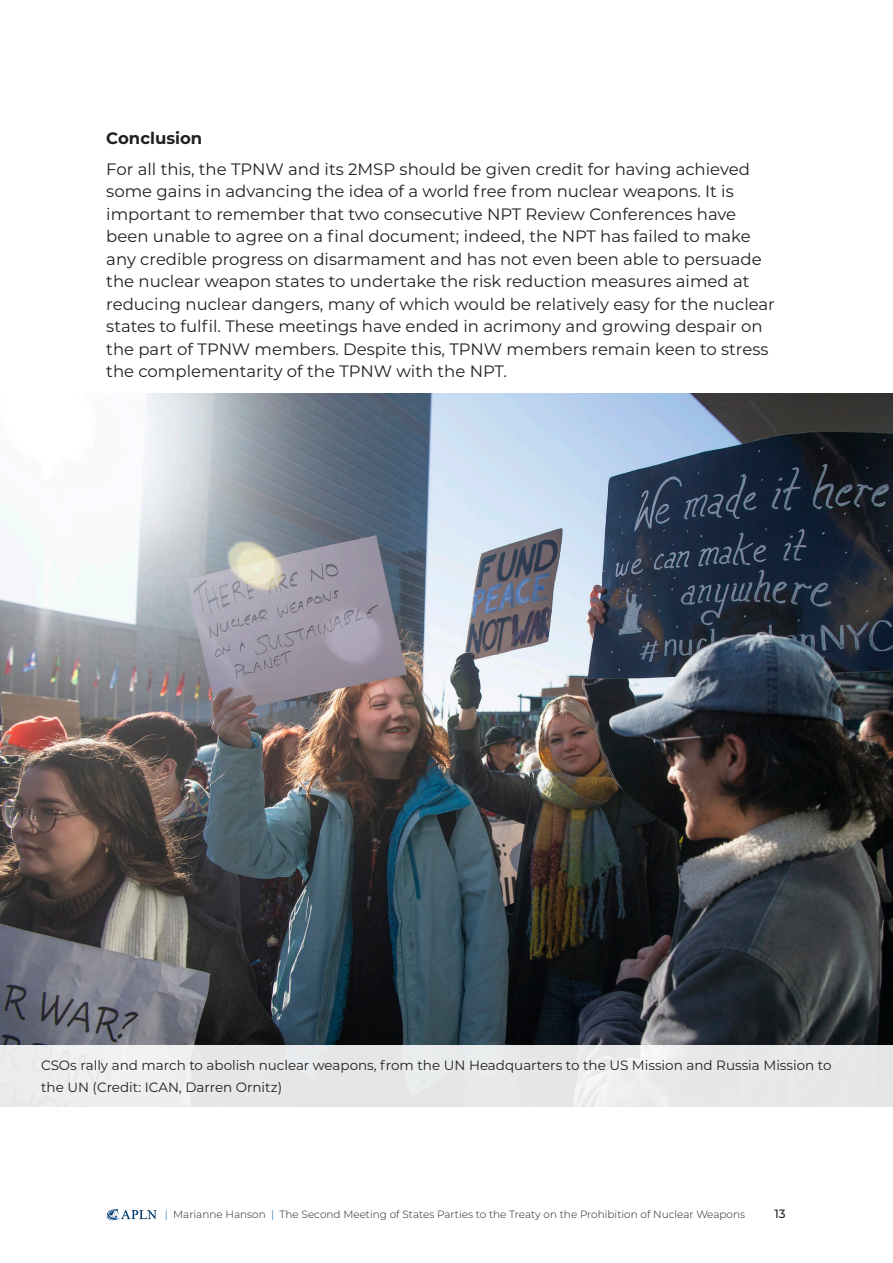
<style>
.page{position:relative;width:893px;height:1263px;background:#fff}
.page>*{position:absolute;margin:0;border:0;box-sizing:border-box;transform-origin:0 0}
.Body_text_2{font:16.5px/22.5px "Montserrat";color:#231f20}
.Body_text_2-2{font:700 16.5px "Montserrat";color:#231f20}
.Body_text_2-3{font:13.5px/22.5px "Montserrat";color:#231f20}
.t1{font:500 12px "Montserrat";color:#231f20}
.t2{font:300 10.5px "Montserrat";color:#231f20}
.s1{color:#015ca3}
</style>
<div class="page">
<svg style="left:106px;top:1209px;width:51px;height:12px"></svg>
<img style="left:0;top:393px;width:893px;height:652px">
<div style="left:0;top:1045px;width:893px;height:61px;background:#e7e8e8"></div>
<p class="Body_text_2-2" style="left:106px;top:126px;width:98px">Conclusion</p>
<p class="Body_text_2" style="left:106px;top:157px;width:670px">For all this, the TPNW and its 2MSP should be given credit for having achieved some gains in advancing the idea of a world free from nuclear weapons. It is important to remember that two consecutive NPT Review Conferences have been unable to agree on a final document; indeed, the NPT has failed to make any credible progress on disarmament and has not even been able to persuade the nuclear weapon states to undertake the risk reduction measures aimed at reducing nuclear dangers, many of which would be relatively easy for the nuclear states to fulfil. These meetings have ended in acrimony and growing despair on the part of TPNW members. Despite this, TPNW members remain keen to stress the complementarity of the TPNW with the NPT.</p>
<p class="Body_text_2-3" style="left:41px;top:1053px;width:792px">CSOs rally and march to abolish nuclear weapons, from the UN Headquarters to the US Mission and Russia Mission to the UN (Credit: ICAN, Darren Ornitz)</p>
<p class="t2" style="left:165px;top:1207px;width:582px"><span class="s1">|</span> Marianne Hanson <span class="s1">|</span> The Second Meeting of States Parties to the Treaty on the Prohibition of Nuclear Weapons</p>
<p class="t1" style="left:774px;top:1205px;width:13px">13</p>
</div>
